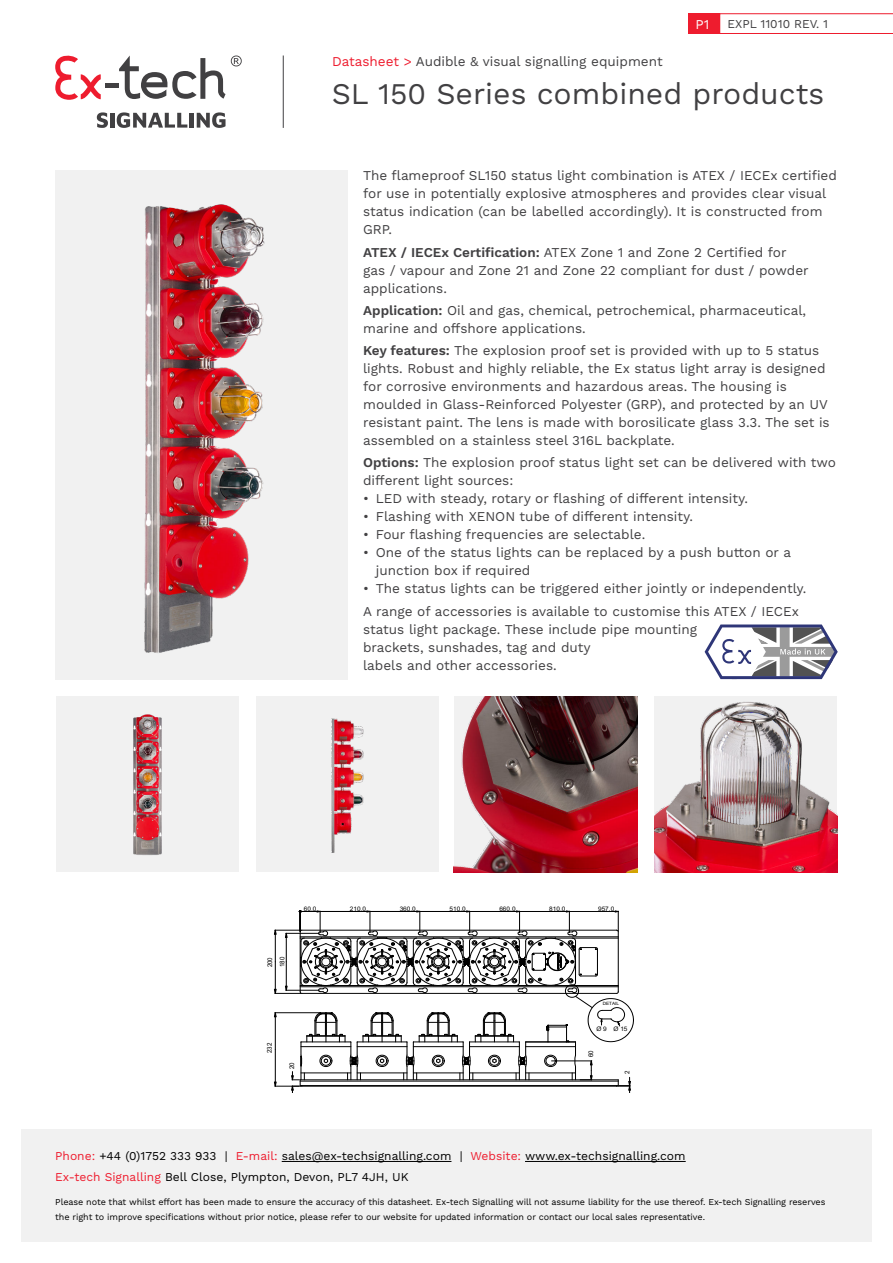
<style>
.page{position:relative;width:893px;height:1263px;background:#fff}
.page>*{position:absolute;margin:0;border:0;box-sizing:border-box;transform-origin:0 0}
.t1{font:30px "Work Sans";color:#414042}
.t2{font:13.5px/18px "Work Sans";color:#414042}
.t3{font:13.5px "Work Sans";color:#fff}
.t4{font:12px/21px "Work Sans";color:#000}
.t5{font:12px "Work Sans";color:#414042}
.t6{font:9px/15px "Work Sans";letter-spacing:-.01em;color:#000}
.t7{font:6.45px/12.5px "Arial";color:#000;scale:.94 1}
.t8{font:6.15px "Arial";color:#000;scale:1.04 1}
.t9{font:4.35px "Arial";letter-spacing:-.005em;color:#000;scale:1.06 1}
.s1{color:#ee1c2e}
.s2{font-weight:600}
</style>
<div class="page">
<div style="left:21px;top:1129px;width:851px;height:113px;background:#f1f1f1"></div>
<svg style="left:97px;top:112px;width:11px;height:16px"></svg>
<hr style="left:110px;top:113px;width:4px;height:15px;background:#414042">
<svg style="left:117px;top:112px;width:70px;height:16px"></svg>
<hr style="left:190px;top:113px;width:4px;height:15px;background:#414042">
<svg style="left:197px;top:112px;width:29px;height:16px"></svg>
<svg style="left:55px;top:55px;width:46px;height:45px"></svg>
<div style="left:105px;top:83px;width:14px;height:5px;background:#414042"></div>
<svg style="left:119px;top:56px;width:123px;height:43px"></svg>
<hr style="left:283px;top:56px;width:1px;height:72px;background:#414042">
<div style="left:688px;top:13px;width:32px;height:21px;background:#ee1c2e"></div>
<svg style="left:720px;top:13px;width:173px;height:21px"></svg>
<hr style="left:282px;top:1161px;width:169px;height:1px;background:#000">
<hr style="left:525px;top:1161px;width:161px;height:1px;background:#000">
<div style="left:56px;top:696px;width:183px;height:176px;background:#f1f1f1"></div>
<img style="left:133px;top:714px;width:29px;height:141px">
<div style="left:256px;top:696px;width:183px;height:176px;background:#f1f1f1"></div>
<img style="left:331px;top:718px;width:33px;height:135px">
<img style="left:453px;top:696px;width:184px;height:176px">
<img style="left:654px;top:696px;width:184px;height:176px">
<div style="left:55px;top:170px;width:293px;height:509px;background:#f1f1f1"></div>
<img style="left:144px;top:204px;width:121px;height:449px">
<svg style="left:274px;top:911px;width:359px;height:182px"></svg>
<svg style="left:705px;top:624px;width:133px;height:55px"></svg>
<svg style="left:251px;top:617px;width:7px;height:8px"></svg>
<svg style="left:693px;top:744px;width:8px;height:8px"></svg>
<svg style="left:689px;top:805px;width:7px;height:7px"></svg>
<p class="t2" style="left:332px;top:53px;width:332px"><span class="s1">Datasheet &gt;</span> Audible &amp; visual signalling equipment</p>
<p class="t3" style="left:696px;top:19px;width:15px">P1</p>
<p class="t5" style="left:728px;top:19px;width:102px">EXPL 11010 REV. 1</p>
<h1 class="t1" style="left:332px;top:81px;width:494px">SL 150 Series combined products</h1>
<p class="t2" style="left:363px;top:168px;width:475px">The flameproof SL150 status light combination is ATEX / IECEx certified for use in potentially explosive atmospheres and provides clear visual status indication (can be labelled accordingly). It is constructed from GRP.</p>
<p class="t2" style="left:363px;top:244px;width:447px"><span class="s2">ATEX / IECEx Certification:</span> ATEX Zone 1 and Zone 2 Certified for gas / vapour and Zone 21 and Zone 22 compliant for dust / powder applications.</p>
<p class="t2" style="left:363px;top:302px;width:444px"><span class="s2">Application:</span> Oil and gas, chemical, petrochemical, pharmaceutical, marine and offshore applications.</p>
<p class="t2" style="left:363px;top:343px;width:468px"><span class="s2">Key features:</span> The explosion proof set is provided with up to 5 status lights. Robust and highly reliable, the Ex status light array is designed for corrosive environments and hazardous areas. The housing is moulded in Glass-Reinforced Polyester (GRP), and protected by an UV resistant paint. The lens is made with borosilicate glass 3.3. The set is assembled on a stainless steel 316L backplate.</p>
<p class="t2" style="left:363px;top:455px;width:474px"><span class="s2">Options:</span> The explosion proof status light set can be delivered with two different light sources:</p>
<p class="t2" style="left:363px;top:491px;width:386px">• LED with steady, rotary or flashing of different intensity.</p>
<p class="t2" style="left:363px;top:509px;width:331px">• Flashing with XENON tube of different intensity.</p>
<p class="t2" style="left:363px;top:527px;width:284px">• Four flashing frequencies are selectable.</p>
<p class="t2" style="left:376px;top:545px;width:417px;text-indent:-13px">• One of the status lights can be replaced by a push button or a junction box if required</p>
<p class="t2" style="left:363px;top:579px;width:445px;line-height:22.2px">• The status lights can be triggered either jointly or independently.<br>A range of accessories is available to customise this ATEX / IECEx</p>
<p class="t2" style="left:363px;top:621px;width:335px">status light package. These include pipe mounting brackets, sunshades, tag and duty<br>labels and other accessories.</p>
<p class="t8" style="left:304px;top:905px;width:14px">60.0</p>
<p class="t8" style="left:350px;top:905px;width:17px">210.0</p>
<p class="t8" style="left:400px;top:905px;width:17px">360.0</p>
<p class="t8" style="left:450px;top:905px;width:17px">510.0</p>
<p class="t8" style="left:499px;top:905px;width:17px">660.0</p>
<p class="t8" style="left:549px;top:905px;width:17px">810.0</p>
<p class="t8" style="left:598px;top:905px;width:17px">957.0</p>
<p class="t7" style="left:264px;top:967px;width:13px;rotate:-90deg">200<br>180</p>
<p class="t7" style="left:263px;top:1053px;width:12px;rotate:-90deg">232</p>
<p class="t7" style="left:286px;top:1069px;width:9px;rotate:-90deg">20</p>
<p class="t9" style="left:603px;top:1001px;width:17px">DETAIL</p>
<p class="t8" style="left:596px;top:1024px;width:32px">Ø 9 Ø 15</p>
<p class="t7" style="left:585px;top:1057px;width:9px;rotate:-90deg">60</p>
<p class="t7" style="left:621px;top:1074px;width:5px;rotate:-90deg">2</p>
<p class="t4" style="left:55px;top:1146px;width:632px"><span class="s1">Phone:</span> +44 (0)1752 333 933 | <span class="s1">E-mail:</span> sales@ex-techsignalling.com | <span class="s1">Website:</span> www.ex-techsignalling.com<br><span class="s1">Ex-tech Signalling</span> Bell Close, Plympton, Devon, PL7 4JH, UK</p>
<p class="t6" style="left:55px;top:1195px;width:772px">Please note that whilst effort has been made to ensure the accuracy of this datasheet. Ex-tech Signalling will not assume liability for the use thereof. Ex-tech Signalling reserves the right to improve specifications without prior notice, please refer to our website for updated information or contact our local sales representative.</p>
</div>
